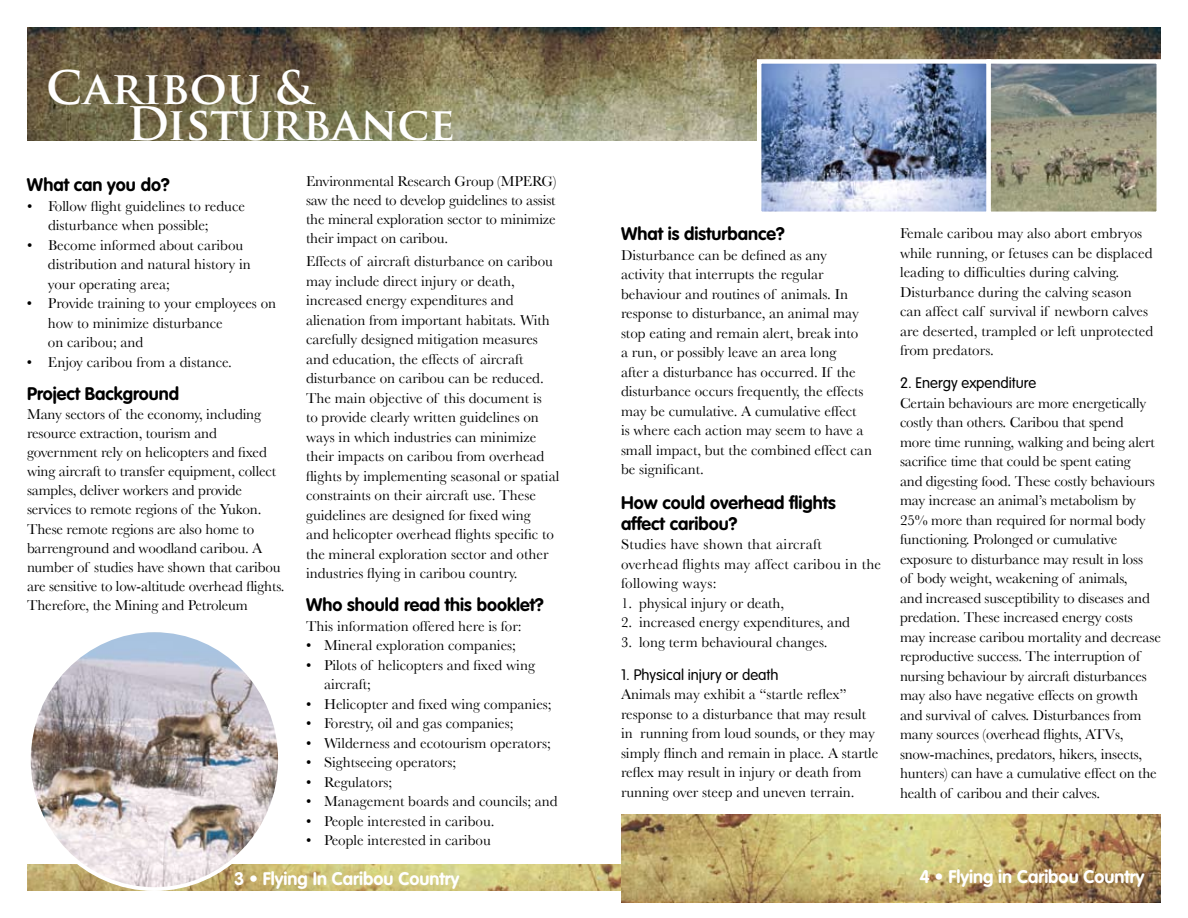
<style>
.page{position:relative;width:1188px;height:918px;background:#fff}
.page>*{position:absolute;margin:0;border:0;box-sizing:border-box;transform-origin:0 0}
.t1{font:700 45px/36px "Trajan Pro";color:#fff}
.t2{font:700 18px/21px "VAG Rounded";color:#000}
.t3{font:700 18px "VAG Rounded";color:#fff}
.t4{font:15px/19.5px "Baskerville";color:#000}
.t5{font:15px/19.5px "Baskerville";letter-spacing:.02em;color:#000}
.t6{font:300 15px "VAG Rounded";color:#000}
</style>
<div class="page">
<img style="left:27px;top:27px;width:1134px;height:113px">
<img style="left:621px;top:815px;width:540px;height:88px">
<img style="left:762px;top:64px;width:394px;height:147px">
<div style="left:757px;top:59px;width:234px;height:157px;border:4px solid #fff"></div>
<div style="left:986px;top:59px;width:175px;height:157px;border:4px solid #fff"></div>
<img style="left:27px;top:864px;width:594px;height:27px">
<img style="left:29px;top:633px;width:251px;height:256px">
<h1 class="t1" style="left:127px;top:71px;width:330px;text-indent:-81px">Caribou &amp;<br>Disturbance</h1>
<p class="t2" style="left:27px;top:175px;width:144px">What can you do?</p>
<p class="t4" style="left:48px;top:196px;width:199px;text-indent:-21px">• Follow flight guidelines to reduce disturbance when possible;</p>
<p class="t4" style="left:48px;top:235px;width:204px;text-indent:-21px">• Become informed about caribou distribution and natural history in your operating area;</p>
<p class="t4" style="left:48px;top:293px;width:230px;text-indent:-21px">• Provide training to your employees on how to minimize disturbance<br>on caribou; and</p>
<p class="t4" style="left:27px;top:352px;width:207px">• Enjoy caribou from a distance.</p>
<p class="t2" style="left:27px;top:384px;width:154px">Project Background</p>
<p class="t4" style="left:27px;top:404px;width:259px">Many sectors of the economy, including resource extraction, tourism and government rely on helicopters and fixed wing aircraft to transfer equipment, collect samples, deliver workers and provide services to remote regions of the Yukon.<br>These remote regions are also home to barrenground and woodland caribou. A number of studies have shown that caribou are sensitive to low-altitude overhead flights.<br>Therefore, the Mining and Petroleum</p>
<p class="t4" style="left:306px;top:171px;width:252px;line-height:19px;text-align:justify">Environmental Research Group (MPERG) saw the need to develop guidelines to assist the mineral exploration sector to minimize their impact on caribou.</p>
<p class="t4" style="left:306px;top:251px;width:255px">Effects of aircraft disturbance on caribou may include direct injury or death, increased energy expenditures and alienation from important habitats. With carefully designed mitigation measures and education, the effects of aircraft disturbance on caribou can be reduced.<br>The main objective of this document is<br>to provide clearly written guidelines on ways in which industries can minimize their impacts on caribou from overhead flights by implementing seasonal or spatial constraints on their aircraft use. These guidelines are designed for fixed wing<br>and helicopter overhead flights specific to the mineral exploration sector and other industries flying in caribou country.</p>
<p class="t2" style="left:306px;top:595px;width:239px">Who should read this booklet?</p>
<p class="t4" style="left:306px;top:616px;width:217px">This information offered here is for:</p>
<p class="t4" style="left:306px;top:635px;width:212px">• Mineral exploration companies;</p>
<p class="t4" style="left:324px;top:655px;width:213px;text-indent:-18px">• Pilots of helicopters and fixed wing aircraft;</p>
<p class="t4" style="left:306px;top:694px;width:247px">• Helicopter and fixed wing companies;</p>
<p class="t4" style="left:306px;top:713px;width:209px">• Forestry, oil and gas companies;</p>
<p class="t4" style="left:306px;top:733px;width:246px">• Wilderness and ecotourism operators;</p>
<p class="t4" style="left:306px;top:752px;width:152px">• Sightseeing operators;</p>
<p class="t4" style="left:306px;top:772px;width:88px">• Regulators;</p>
<p class="t4" style="left:306px;top:791px;width:253px">• Management boards and councils; and</p>
<p class="t4" style="left:306px;top:811px;width:190px">• People interested in caribou.</p>
<p class="t4" style="left:306px;top:830px;width:186px">• People interested in caribou</p>
<p class="t3" style="left:234px;top:868px;width:223px">1 • Flying In Caribou Country</p>
<p class="t3" style="left:234px;top:868px;width:227px">3 • Flying In Caribou Country</p>
<p class="t2" style="left:621px;top:224px;width:165px">What is disturbance?</p>
<p class="t4" style="left:621px;top:245px;width:252px">Disturbance can be defined as any activity that interrupts the regular behaviour and routines of animals. In response to disturbance, an animal may stop eating and remain alert, break into<br>a run, or possibly leave an area long<br>after a disturbance has occurred. If the disturbance occurs frequently, the effects may be cumulative. A cumulative effect<br>is where each action may seem to have a small impact, but the combined effect can be significant.</p>
<p class="t2" style="left:621px;top:492px;width:216px">How could overhead flights affect caribou?</p>
<p class="t5" style="left:621px;top:534px;width:262px">Studies have shown that aircraft overhead flights may affect caribou in the following ways:</p>
<p class="t4" style="left:621px;top:593px;width:165px">1. physical injury or death,</p>
<p class="t4" style="left:621px;top:612px;width:231px">2. increased energy expenditures, and</p>
<p class="t4" style="left:621px;top:632px;width:208px">3. long term behavioural changes.</p>
<p class="t6" style="left:621px;top:666px;width:159px">1. Physical injury or death</p>
<p class="t4" style="left:621px;top:684px;width:259px">Animals may exhibit a “startle reflex” response to a disturbance that may result in running from loud sounds, or they may simply flinch and remain in place. A startle reflex may result in injury or death from running over steep and uneven terrain.</p>
<p class="t4" style="left:900px;top:223px;width:255px">Female caribou may also abort embryos while running, or fetuses can be displaced leading to difficulties during calving.<br>Disturbance during the calving season can affect calf survival if newborn calves are deserted, trampled or left unprotected from predators.</p>
<p class="t6" style="left:900px;top:374px;width:138px">2. Energy expenditure</p>
<p class="t4" style="left:900px;top:393px;width:262px">Certain behaviours are more energetically costly than others. Caribou that spend<br>more time running, walking and being alert sacrifice time that could be spent eating<br>and digesting food. These costly behaviours may increase an animal’s metabolism by 25% more than required for normal body functioning. Prolonged or cumulative exposure to disturbance may result in loss<br>of body weight, weakening of animals,<br>and increased susceptibility to diseases and predation. These increased energy costs may increase caribou mortality and decrease reproductive success. The interruption of nursing behaviour by aircraft disturbances may also have negative effects on growth and survival of calves. Disturbances from many sources (overhead flights, ATVs, snow-machines, predators, hikers, insects, hunters) can have a cumulative effect on the health of caribou and their calves.</p>
<p class="t3" style="left:919px;top:866px;width:227px">4 • Flying in Caribou Country</p>
</div>
